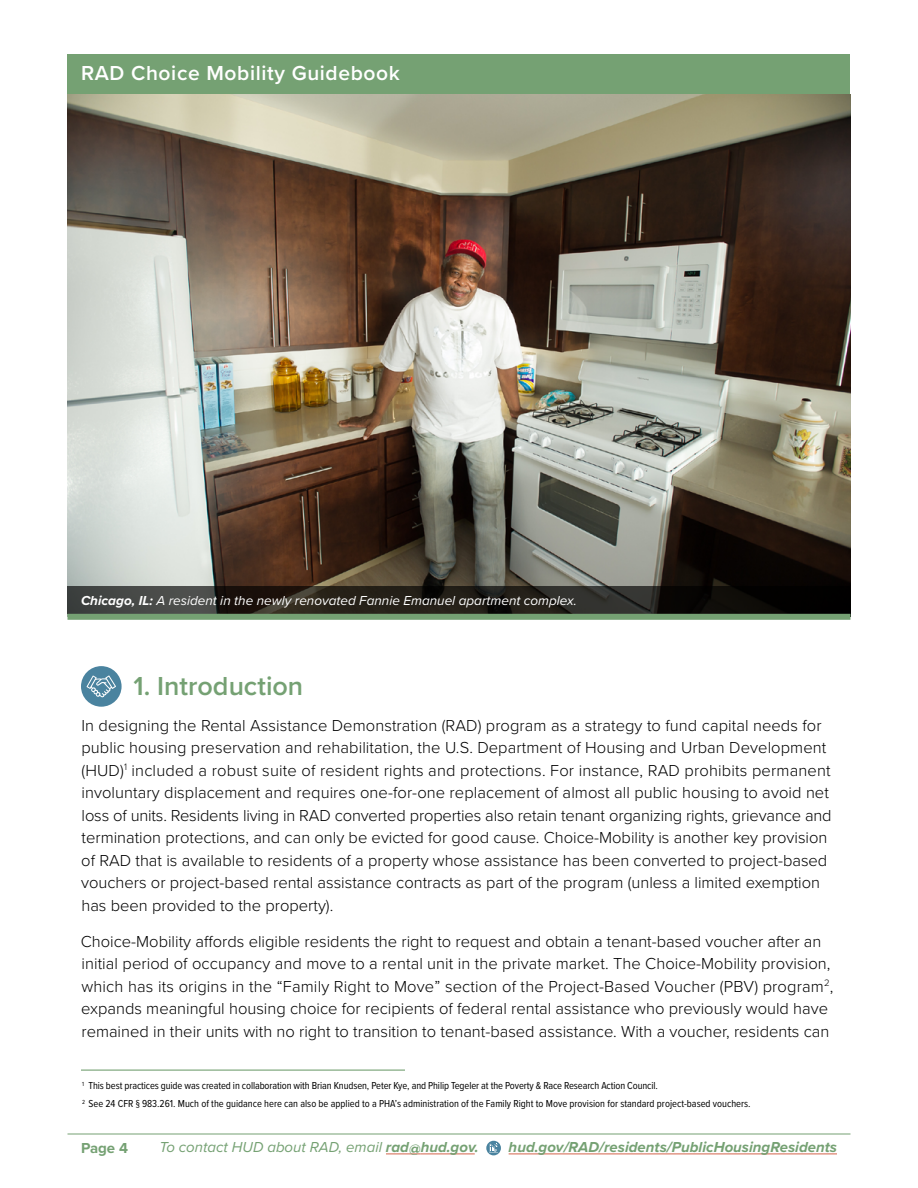
<style>
.page{position:relative;width:918px;height:1188px;background:#fff}
.page>*{position:absolute;margin:0;border:0;box-sizing:border-box;transform-origin:0 0}
.t1{font:600 27px "Proxima Nova";color:#75a173}
.Fact_Sheet_title{font:600 21px "Proxima Nova";letter-spacing:.03em;color:#fff}
.Body_text{font:300 16.5px/22.5px "Proxima Nova";color:#000}
.t2{font:italic 700 15px "Proxima Nova";color:#75a173}
.t3{font:italic 15px "Proxima Nova";color:#75a173}
.t4{font:700 15px "Proxima Nova";color:#75a173}
.Form_fine_print{font:italic 13.5px "Proxima Nova";color:#fff}
.Footnote_text{font:10.5px "Proxima Nova Cond";color:#000}
.s1{font-weight:700}
</style>
<div class="page">
<hr style="left:68px;top:1134px;width:782px;height:1px;background:#75a173">
<svg style="left:386px;top:1154px;width:35px;height:1px"></svg>
<hr style="left:421px;top:1154px;width:54px;height:1px;background:#d3644b">
<hr style="left:509px;top:1154px;width:328px;height:1px;background:#d3644b">
<div style="left:486px;top:1141px;width:15px;height:14px;background:#4a839f;border-radius:50%"></div>
<svg style="left:489px;top:1144px;width:9px;height:9px"></svg>
<hr style="left:81px;top:1070px;width:324px;height:1px;background:#75a173">
<div style="left:68px;top:54px;width:782px;height:40px;background:#75a173"></div>
<img style="left:68px;top:94px;width:782px;height:492px">
<svg style="left:68px;top:586px;width:782px;height:28px;background:#25231e"></svg>
<div style="left:68px;top:614px;width:782px;height:6px;background:#75a173"></div>
<div style="left:81px;top:666px;width:41px;height:41px;background:#4a839f;border-radius:50%"></div>
<svg style="left:87px;top:676px;width:29px;height:21px"></svg>
<p class="Fact_Sheet_title" style="left:81px;top:58px;width:320px">RAD Choice Mobility Guidebook</p>
<p class="Form_fine_print" style="left:81px;top:591px;width:497px"><span class="s1">Chicago, IL:</span> A resident in the newly renovated Fannie Emanuel apartment complex.</p>
<h2 class="t1" style="left:133px;top:666px;width:171px">1. Introduction</h2>
<p class="Body_text" style="left:81px;top:713px;width:752px">In designing the Rental Assistance Demonstration (RAD) program as a strategy to fund capital needs for public housing preservation and rehabilitation, the U.S. Department of Housing and Urban Development (HUD)<sup>1</sup> included a robust suite of resident rights and protections. For instance, RAD prohibits permanent involuntary displacement and requires one-for-one replacement of almost all public housing to avoid net loss of units. Residents living in RAD converted properties also retain tenant organizing rights, grievance and termination protections, and can only be evicted for good cause. Choice-Mobility is another key provision of RAD that is available to residents of a property whose assistance has been converted to project-based vouchers or project-based rental assistance contracts as part of the program (unless a limited exemption has been provided to the property).</p>
<p class="Body_text" style="left:81px;top:929px;width:754px">Choice-Mobility affords eligible residents the right to request and obtain a tenant-based voucher after an initial period of occupancy and move to a rental unit in the private market. The Choice-Mobility provision, which has its origins in the “Family Right to Move” section of the Project-Based Voucher (PBV) program<sup>2</sup>, expands meaningful housing choice for recipients of federal rental assistance who previously would have remained in their units with no right to transition to tenant-based assistance. With a voucher, residents can</p>
<p class="Footnote_text" style="left:82px;top:1078px;width:577px"><sup>1</sup> This best practices guide was created in collaboration with Brian Knudsen, Peter Kye, and Philip Tegeler at the Poverty &amp; Race Research Action Council.</p>
<p class="Footnote_text" style="left:82px;top:1096px;width:670px"><sup>2</sup> See 24 CFR § 983.261. Much of the guidance here can also be applied to a PHA’s administration of the Family Right to Move provision for standard project-based vouchers.</p>
<p class="t4" style="left:81px;top:1136px;width:49px">Page 4</p>
<p class="t3" style="left:160px;top:1136px;width:321px">To contact HUD about RAD, email <span class="s1">rad@hud.gov.</span></p>
<p class="t2" style="left:509px;top:1136px;width:330px">hud.gov/RAD/residents/PublicHousingResidents</p>
</div>
